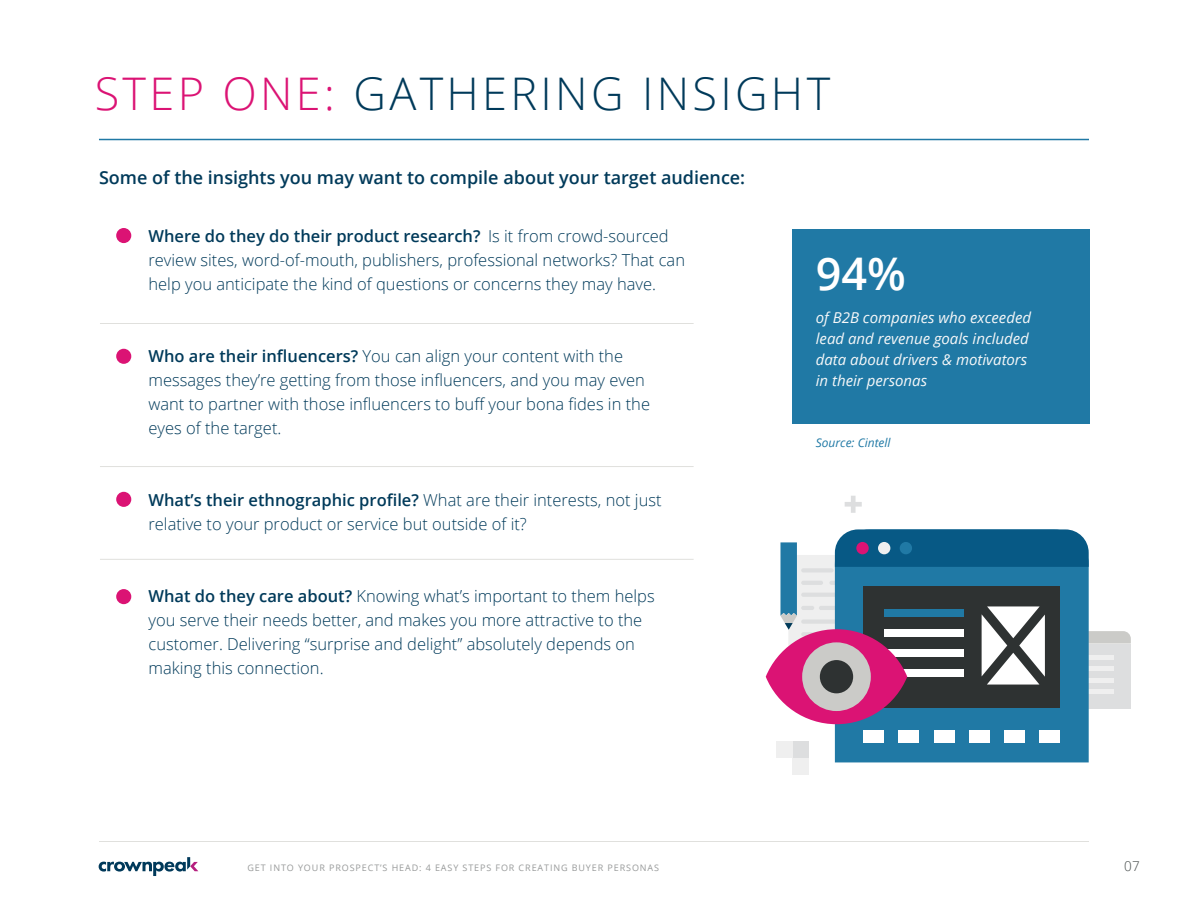
<style>
.page{position:relative;width:1188px;height:918px;background:#fff}
.page>*{position:absolute;margin:0;border:0;box-sizing:border-box;transform-origin:0 0}
.t1{font:300 45px "Open Sans";letter-spacing:.075em;color:#003a5a}
.t2{font:600 45px "Open Sans";color:#fff}
.t3{font:600 18px "Open Sans";color:#003a5a}
.t4{font:300 16.5px/24px "Open Sans";color:#003a5a}
.t5{font:italic 15px/21px "Open Sans";color:#f7f8f9}
.t6{font:300 13.5px "Open Sans";color:#484e4d}
.t7{font:italic 12px "Open Sans";color:#2079a5}
.t8{font:9px "Open Sans";letter-spacing:.1em;color:#989a9a}
.s1{color:#db1374}
.s2{font-weight:600}
</style>
<div class="page">
<hr style="left:100px;top:559px;width:594px;height:1px;background:#e0e0dd">
<hr style="left:100px;top:466px;width:594px;height:1px;background:#e0e0dd">
<hr style="left:100px;top:323px;width:594px;height:1px;background:#e0e0dd">
<hr style="left:99px;top:841px;width:990px;height:1px;background:#e0e0dd">
<hr style="left:99px;top:139px;width:990px;height:1px;background:#2079a5">
<div style="left:116px;top:228px;width:15px;height:15px;background:#db1374;border-radius:50%"></div>
<div style="left:116px;top:349px;width:15px;height:15px;background:#db1374;border-radius:50%"></div>
<div style="left:792px;top:230px;width:297px;height:194px;background:#2079a5"></div>
<div style="left:116px;top:492px;width:15px;height:15px;background:#db1374;border-radius:50%"></div>
<div style="left:116px;top:589px;width:15px;height:15px;background:#db1374;border-radius:50%"></div>
<div style="left:1047px;top:644px;width:84px;height:65px;background:#dddedf"></div>
<div style="left:1068px;top:689px;width:45px;height:5px;background:#efefef"></div>
<div style="left:835px;top:685px;width:254px;height:77px;background:#2079a5"></div>
<div style="left:863px;top:587px;width:119px;height:121px;background:#2e3232"></div>
<div style="left:982px;top:587px;width:78px;height:121px;background:#2e3232"></div>
<svg style="left:766px;top:629px;width:141px;height:95px;background:#d42b7f"></svg>
<div style="left:802px;top:642px;width:69px;height:69px;background:#cbcbc8;border-radius:50%"></div>
<div style="left:820px;top:660px;width:33px;height:33px;background:#2e3232;border-radius:50%"></div>
<div style="left:863px;top:731px;width:21px;height:12px;background:#fff"></div>
<div style="left:898px;top:731px;width:21px;height:12px;background:#fff"></div>
<div style="left:934px;top:731px;width:21px;height:12px;background:#fff"></div>
<div style="left:969px;top:731px;width:21px;height:12px;background:#fff"></div>
<div style="left:1004px;top:731px;width:21px;height:12px;background:#fff"></div>
<div style="left:1040px;top:731px;width:20px;height:12px;background:#fff"></div>
<div style="left:793px;top:758px;width:16px;height:17px;background:#efefef"></div>
<div style="left:793px;top:742px;width:16px;height:16px;background:#dddedf"></div>
<div style="left:776px;top:742px;width:17px;height:16px;background:#efefef"></div>
<svg style="left:845px;top:496px;width:17px;height:17px"></svg>
<svg style="left:780px;top:529px;width:351px;height:156px"></svg>
<svg style="left:99px;top:857px;width:99px;height:19px"></svg>
<p class="t1" style="left:95px;top:62px;width:737px"><span class="s1">STEP ONE:</span> GATHERING INSIGHT</p>
<p class="t3" style="left:99px;top:165px;width:648px">Some of the insights you may want to compile about your target audience:</p>
<p class="t4" style="left:148px;top:224px;width:538px"><span class="s2">Where do they do their product research?</span> Is it from crowd-sourced review sites, word-of-mouth, publishers, professional networks? That can help you anticipate the kind of questions or concerns they may have.</p>
<p class="t4" style="left:148px;top:344px;width:503px"><span class="s2">Who are their influencers?</span> You can align your content with the messages they’re getting from those influencers, and you may even want to partner with those influencers to buff your bona fides in the eyes of the target.</p>
<p class="t4" style="left:148px;top:488px;width:515px"><span class="s2">What’s their ethnographic profile?</span> What are their interests, not just relative to your product or service but outside of it?</p>
<p class="t4" style="left:148px;top:584px;width:508px"><span class="s2">What do they care about?</span> Knowing what’s important to them helps you serve their needs better, and makes you more attractive to the customer. Delivering “surprise and delight” absolutely depends on making this connection.</p>
<p class="t2" style="left:816px;top:243px;width:92px">94%</p>
<p class="t5" style="left:816px;top:306px;width:217px">of B2B companies who exceeded lead and revenue goals included data about drivers &amp; motivators in their personas</p>
<p class="t7" style="left:816px;top:434px;width:76px">Source: Cintell</p>
<p class="t8" style="left:248px;top:862px;width:413px">GET INTO YOUR PROSPECT’S HEAD: 4 EASY STEPS FOR CREATING BUYER PERSONAS</p>
<p class="t6" style="left:1124px;top:857px;width:17px">07</p>
</div>
